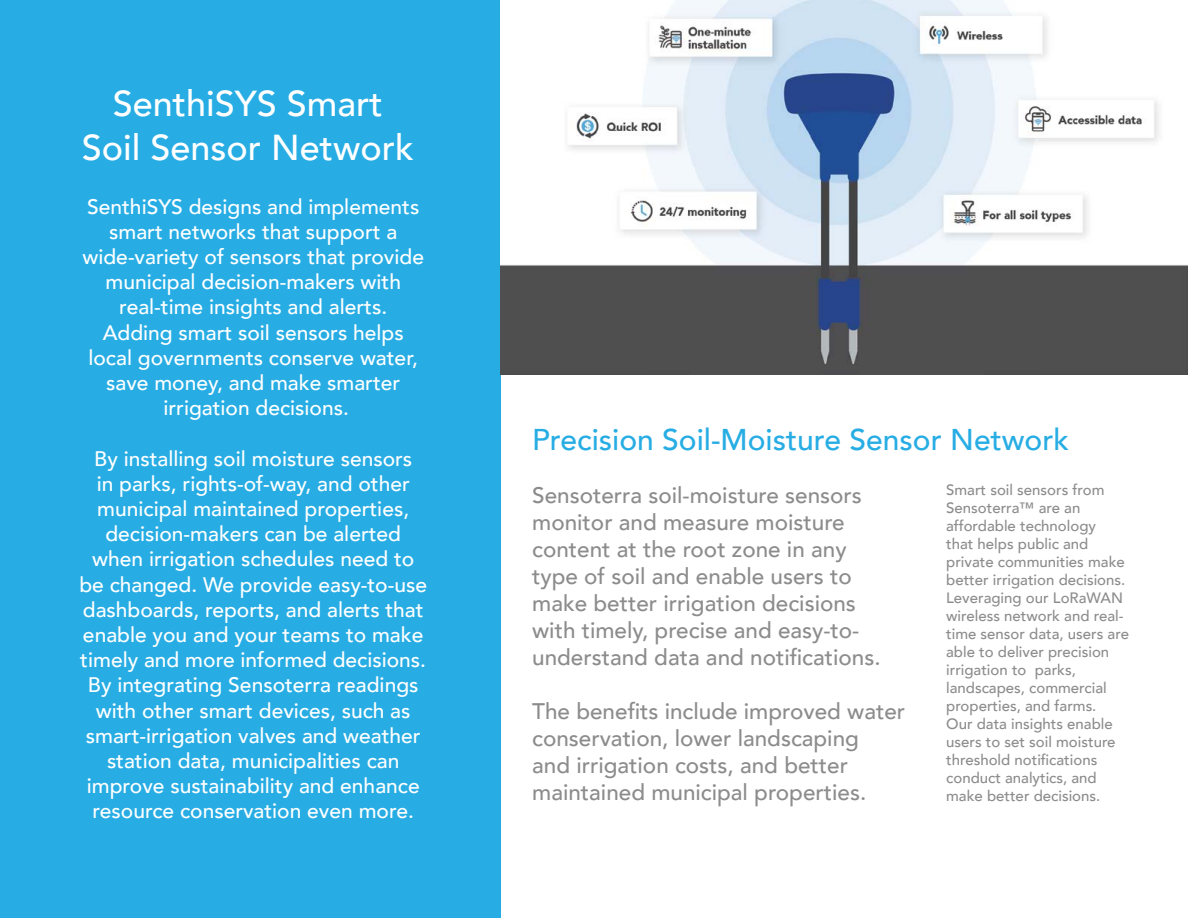
<style>
.page{position:relative;width:1188px;height:918px;background:#fff}
.page>*{position:absolute;margin:0;border:0;box-sizing:border-box;transform-origin:0 0}
.t1{font:500 36px/43.5px "Avenir";color:#fff;text-align:center}
.t2{font:500 30px "Avenir";color:#27ade4}
.t3{font:500 22.5px/27px "Avenir";color:#8c8c8c}
.t4{font:500 21px/25.2px "Avenir";color:#fff;text-align:center}
.t5{font:500 15px/18px "Avenir";color:#8c8c8c}
</style>
<div class="page">
<div style="left:0;top:0;width:500px;height:918px;background:#27ade4"></div>
<img style="left:501px;top:0;width:687px;height:375px">
<h1 class="t1" style="left:82px;top:80px;width:334px">SenthiSYS Smart<br>Soil Sensor Network</h1>
<p class="t4" style="left:83px;top:192px;width:343px">SenthiSYS designs and implements smart networks that support a wide-variety of sensors that provide municipal decision-makers with real-time insights and alerts.<br>Adding smart soil sensors helps local governments conserve water, save money, and make smarter irrigation decisions.</p>
<p class="t4" style="left:79px;top:444px;width:349px">By installing soil moisture sensors<br>in parks, rights-of-way, and other municipal maintained properties, decision-makers can be alerted when irrigation schedules need to be changed. We provide easy-to-use dashboards, reports, and alerts that enable you and your teams to make timely and more informed decisions.<br>By integrating Sensoterra readings with other smart devices, such as smart-irrigation valves and weather station data, municipalities can improve sustainability and enhance resource conservation even more.</p>
<h2 class="t2" style="left:532px;top:413px;width:538px">Precision Soil-Moisture Sensor Network</h2>
<p class="t3" style="left:532px;top:480px;width:350px">Sensoterra soil-moisture sensors monitor and measure moisture content at the root zone in any type of soil and enable users to make better irrigation decisions with timely, precise and easy-to&shy;understand data and notifications.</p>
<p class="t3" style="left:532px;top:696px;width:375px">The benefits include improved water conservation, lower landscaping<br>and irrigation costs, and better maintained municipal properties.</p>
<p class="t5" style="left:946px;top:480px;width:184px">Smart soil sensors from<br>Sensoterra™ are an affordable technology<br>that helps public and private communities make better irrigation decisions.<br>Leveraging our LoRaWAN wireless network and real&shy;time sensor data, users are able to deliver precision irrigation to parks, landscapes, commercial properties, and farms.<br>Our data insights enable users to set soil moisture threshold notifications conduct analytics, and make better decisions.</p>
</div>
